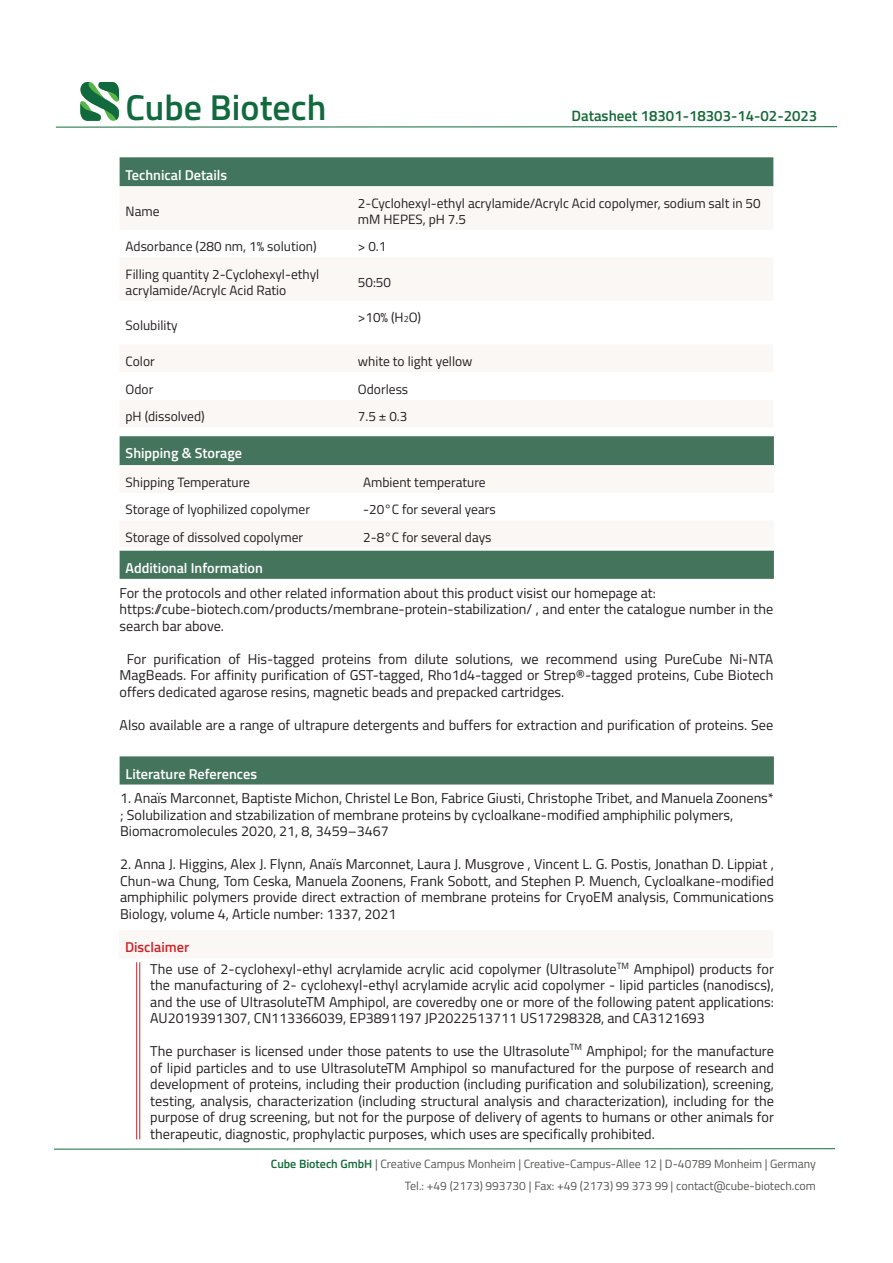
<style>
.page{position:relative;width:893px;height:1263px;background:#fff}
.page>*{position:absolute;margin:0;border:0;box-sizing:border-box;transform-origin:0 0}
.t1{font:600 36px "Titillium Web";color:#116a3e}
.t2{font:600 15px "Titillium Web";color:#166938}
.t3{font:14.25px/16.5px "Titillium Web";color:#231f20;text-align:justify}
.t4{font:600 14.25px "Titillium Web";color:#fff}
.t5{font:600 14.25px "Titillium Web";color:#d1232a}
.t6{font:13.5px/16.2px "Titillium Web";color:#231f20}
.t7{font:12px "Titillium Web";color:#575756}
.s1{font-size:9px}
.s2{font-weight:600;color:#166938}
</style>
<div class="page">
<div style="left:120px;top:157px;width:653px;height:30px;background:#41755d"></div>
<div style="left:120px;top:436px;width:654px;height:29px;background:#44755c"></div>
<svg style="left:120px;top:465px;width:654px;height:1px"></svg>
<hr style="left:139px;top:962px;width:1px;height:177px;background:#d1232a">
<div style="left:120px;top:551px;width:654px;height:28px;background:#44755c"></div>
<hr style="left:136px;top:962px;width:1px;height:177px;background:#d1232a">
<div style="left:120px;top:756px;width:654px;height:28px;background:#44755c"></div>
<svg style="left:80px;top:82px;width:39px;height:39px"></svg>
<hr style="left:56px;top:126px;width:781px;height:1px;background:#116a3e">
<hr style="left:54px;top:1148px;width:781px;height:1px;background:#116a3e">
<h1 class="t1" style="left:125px;top:81px;width:203px">Cube Biotech</h1>
<p class="t2" style="left:571px;top:104px;width:247px">Datasheet 18301-18303-14-02-2023</p>
<p class="t4" style="left:126px;top:164px;width:103px">Technical Details</p>
<p class="t6" style="left:126px;top:202px;width:35px">Name</p>
<p class="t6" style="left:358px;top:194px;width:404px">2-Cyclohexyl-ethyl acrylamide/Acrylc Acid copolymer, sodium salt in 50 mM HEPES, pH 7.5</p>
<p class="t6" style="left:126px;top:238px;width:192px">Adsorbance (280 nm, 1% solution)</p>
<p class="t6" style="left:358px;top:238px;width:30px">&gt; 0.1</p>
<p class="t6" style="left:126px;top:265px;width:195px">Filling quantity 2-Cyclohexyl-ethyl acrylamide/Acrylc Acid Ratio</p>
<p class="t6" style="left:358px;top:273px;width:35px">50:50</p>
<p class="t6" style="left:126px;top:317px;width:54px">Solubility</p>
<p class="t6" style="left:358px;top:309px;width:65px">&gt;10% (H<span class="s1">2</span>O)</p>
<p class="t6" style="left:126px;top:352px;width:31px">Color</p>
<p class="t6" style="left:358px;top:352px;width:116px">white to light yellow</p>
<p class="t6" style="left:126px;top:380px;width:29px">Odor</p>
<p class="t6" style="left:358px;top:380px;width:52px">Odorless</p>
<p class="t6" style="left:126px;top:408px;width:81px">pH (dissolved)</p>
<p class="t6" style="left:358px;top:408px;width:51px">7.5 ± 0.3</p>
<p class="t4" style="left:126px;top:443px;width:118px">Shipping &amp; Storage</p>
<p class="t6" style="left:126px;top:473px;width:126px">Shipping Temperature</p>
<p class="t6" style="left:363px;top:473px;width:124px">Ambient temperature</p>
<p class="t6" style="left:126px;top:501px;width:186px">Storage of lyophilized copolymer</p>
<p class="t6" style="left:363px;top:501px;width:134px">-20°C for several years</p>
<p class="t6" style="left:126px;top:528px;width:179px">Storage of dissolved copolymer</p>
<p class="t6" style="left:363px;top:528px;width:130px">2-8°C for several days</p>
<p class="t4" style="left:126px;top:557px;width:139px">Additional Information</p>
<p class="t3" style="left:120px;top:584px;width:538px">For the protocols and other related information about this product visist our homepage at:</p>
<p class="t3" style="left:120px;top:600px;width:655px">https://cube-biotech.com/products/membrane-protein-stabilization/ , and enter the catalogue number in the search bar above.</p>
<p class="t3" style="left:120px;top:650px;width:655px;text-indent:7px">For purification of His-tagged proteins from dilute solutions, we recommend using PureCube Ni-NTA MagBeads. For affinity purification of GST-tagged, Rho1d4-tagged or Strep®-tagged proteins, Cube Biotech offers dedicated agarose resins, magnetic beads and prepacked cartridges.</p>
<p class="t3" style="left:120px;top:716px;width:655px">Also available are a range of ultrapure detergents and buffers for extraction and purification of proteins. See</p>
<p class="t4" style="left:126px;top:763px;width:133px">Literature References</p>
<p class="t3" style="left:120px;top:789px;width:655px">1. Anaïs Marconnet, Baptiste Michon, Christel Le Bon, Fabrice Giusti, Christophe Tribet, and Manuela Zoonens*</p>
<p class="t3" style="left:120px;top:806px;width:615px">; Solubilization and stzabilization of membrane proteins by cycloalkane-modified amphiphilic polymers,</p>
<p class="t3" style="left:120px;top:822px;width:270px">Biomacromolecules 2020, 21, 8, 3459–3467</p>
<p class="t3" style="left:120px;top:855px;width:655px">2. Anna J. Higgins, Alex J. Flynn, Anaïs Marconnet, Laura J. Musgrove , Vincent L. G. Postis, Jonathan D. Lippiat , Chun-wa Chung, Tom Ceska, Manuela Zoonens, Frank Sobott, and Stephen P. Muench, Cycloalkane-modified amphiphilic polymers provide direct extraction of membrane proteins for CryoEM analysis, Communications Biology, volume 4, Article number: 1337, 2021</p>
<p class="t5" style="left:125px;top:937px;width:66px">Disclaimer</p>
<p class="t3" style="left:150px;top:960px;width:625px">The use of 2-cyclohexyl-ethyl acrylamide acrylic acid copolymer (Ultrasolute<sup>TM</sup> Amphipol) products for the manufacturing of 2- cyclohexyl-ethyl acrylamide acrylic acid copolymer - lipid particles (nanodiscs), and the use of UltrasoluteTM Amphipol, are coveredby one or more of the following patent applications:<br>AU2019391307, CN113366039, EP3891197 JP2022513711 US17298328, and CA3121693</p>
<p class="t3" style="left:150px;top:1042px;width:625px">The purchaser is licensed under those patents to use the Ultrasolute<sup>TM</sup> Amphipol; for the manufacture of lipid particles and to use UltrasoluteTM Amphipol so manufactured for the purpose of research and development of proteins, including their production (including purification and solubilization), screening, testing, analysis, characterization (including structural analysis and characterization), including for the purpose of drug screening, but not for the purpose of delivery of agents to humans or other animals for therapeutic, diagnostic, prophylactic purposes, which uses are specifically prohibited.</p>
<p class="t7" style="left:271px;top:1155px;width:547px"><span class="s2">Cube Biotech GmbH</span> | Creative Campus Monheim | Creative-Campus-Allee 12 | D-40789 Monheim | Germany</p>
<p class="t7" style="left:405px;top:1177px;width:412px">Tel.: +49 (2173) 993730 | Fax: +49 (2173) 99 373 99 | contact@cube-biotech.com</p>
</div>
